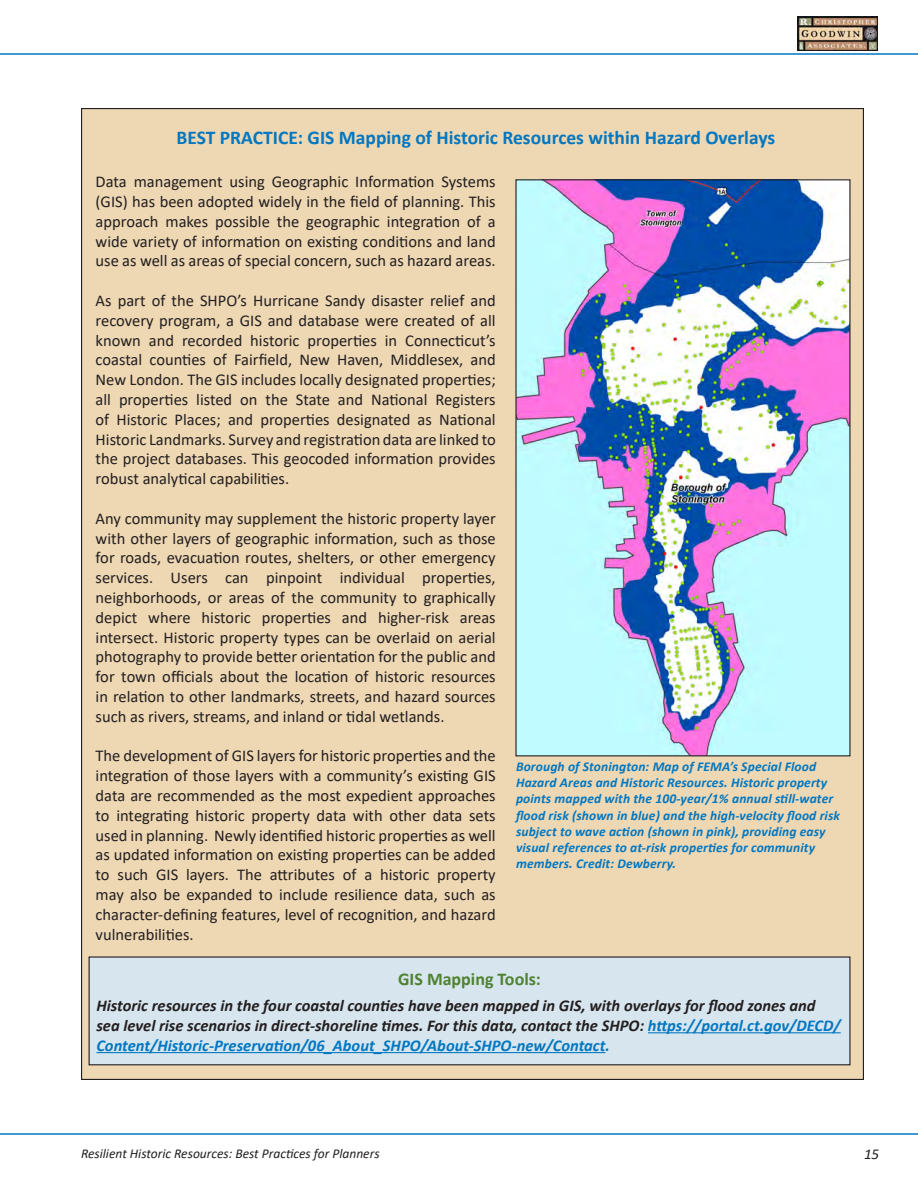
<style>
.page{position:relative;width:918px;height:1188px;background:#fff}
.page>*{position:absolute;margin:0;border:0;box-sizing:border-box;transform-origin:0 0}
.Head_3_Blue{font:700 19.5px "Calibri";color:#0177c1}
.Blue_Box_Heading{font:700 18px "Calibri";color:#4f8232}
.t1{font:16.5px/19.8px "Calibri";color:#231f20;text-align:justify}
.Blue_Box_Text{font:italic 700 16.5px/19.8px "Calibri";color:#231f20}
.t2{font:italic 15px "Calibri";color:#231f20}
.t3{font:italic 700 13.5px/16.2px "Calibri";letter-spacing:.01em;color:#0177c1}
.t4{font:italic 13.5px "Calibri";color:#231f20}
.s1{color:#0177c1}
</style>
<div class="page">
<img style="left:797px;top:17px;width:81px;height:34px">
<hr style="left:0;top:1133px;width:918px;height:2px;background:#0177c1">
<hr style="left:0;top:53px;width:918px;height:2px;background:#0177c1">
<div style="left:82px;top:109px;width:781px;height:970px;background:#eed7b3"></div>
<img style="left:517px;top:181px;width:332px;height:573px">
<div style="left:89px;top:957px;width:761px;height:108px;background:#d7e5ee"></div>
<hr style="left:648px;top:1032px;width:193px;height:1px;background:#0177c1">
<hr style="left:96px;top:1052px;width:509px;height:1px;background:#0177c1">
<div style="left:89px;top:956px;width:762px;height:109px;border:1px solid #231f20"></div>
<p class="Head_3_Blue" style="left:176px;top:124px;width:600px">BEST PRACTICE: GIS Mapping of Historic Resources within Hazard Overlays</p>
<p class="t1" style="left:96px;top:171px;width:402px">Data management using Geographic Information Systems (GIS) has been adopted widely in the field of planning. This approach makes possible the geographic integration of a wide variety of information on existing conditions and land use as well as areas of special concern, such as hazard areas.</p>
<p class="t1" style="left:96px;top:290px;width:402px">As part of the SHPO’s Hurricane Sandy disaster relief and recovery program, a GIS and database were created of all known and recorded historic properties in Connecticut’s coastal counties of Fairfield, New Haven, Middlesex, and New London. The GIS includes locally designated properties; all properties listed on the State and National Registers of Historic Places; and properties designated as National Historic Landmarks. Survey and registration data are linked to the project databases. This geocoded information provides robust analytical capabilities.</p>
<p class="t1" style="left:96px;top:508px;width:402px">Any community may supplement the historic property layer with other layers of geographic information, such as those for roads, evacuation routes, shelters, or other emergency services. Users can pinpoint individual properties, neighborhoods, or areas of the community to graphically depict where historic properties and higher-risk areas intersect. Historic property types can be overlaid on aerial photography to provide better orientation for the public and for town officials about the location of historic resources in relation to other landmarks, streets, and hazard sources such as rivers, streams, and inland or tidal wetlands.</p>
<p class="t1" style="left:96px;top:746px;width:402px">The development of GIS layers for historic properties and the integration of those layers with a community’s existing GIS data are recommended as the most expedient approaches to integrating historic property data with other data sets used in planning. Newly identified historic properties as well as updated information on existing properties can be added to such GIS layers. The attributes of a historic property may also be expanded to include resilience data, such as character-defining features, level of recognition, and hazard vulnerabilities.</p>
<p class="t3" style="left:516px;top:758px;width:325px">Borough of Stonington: Map of FEMA’s Special Flood Hazard Areas and Historic Resources. Historic property points mapped with the 100-year/1% annual still-water flood risk (shown in blue) and the high-velocity flood risk subject to wave action (shown in pink), providing easy visual references to at-risk properties for community members. Credit: Dewberry.</p>
<p class="Blue_Box_Heading" style="left:398px;top:966px;width:144px">GIS Mapping Tools:</p>
<p class="Blue_Box_Text" style="left:96px;top:995px;width:746px">Historic resources in the four coastal counties have been mapped in GIS, with overlays for flood zones and sea level rise scenarios in direct-shoreline times. For this data, contact the SHPO: <span class="s1">https://portal.ct.gov/DECD/<br>Content/Historic-Preservation/06_About_SHPO/About-SHPO-new/Contact.</span></p>
<p class="t4" style="left:81px;top:1144px;width:300px">Resilient Historic Resources: Best Practices for Planners</p>
<p class="t2" style="left:864px;top:1143px;width:17px">15</p>
</div>
